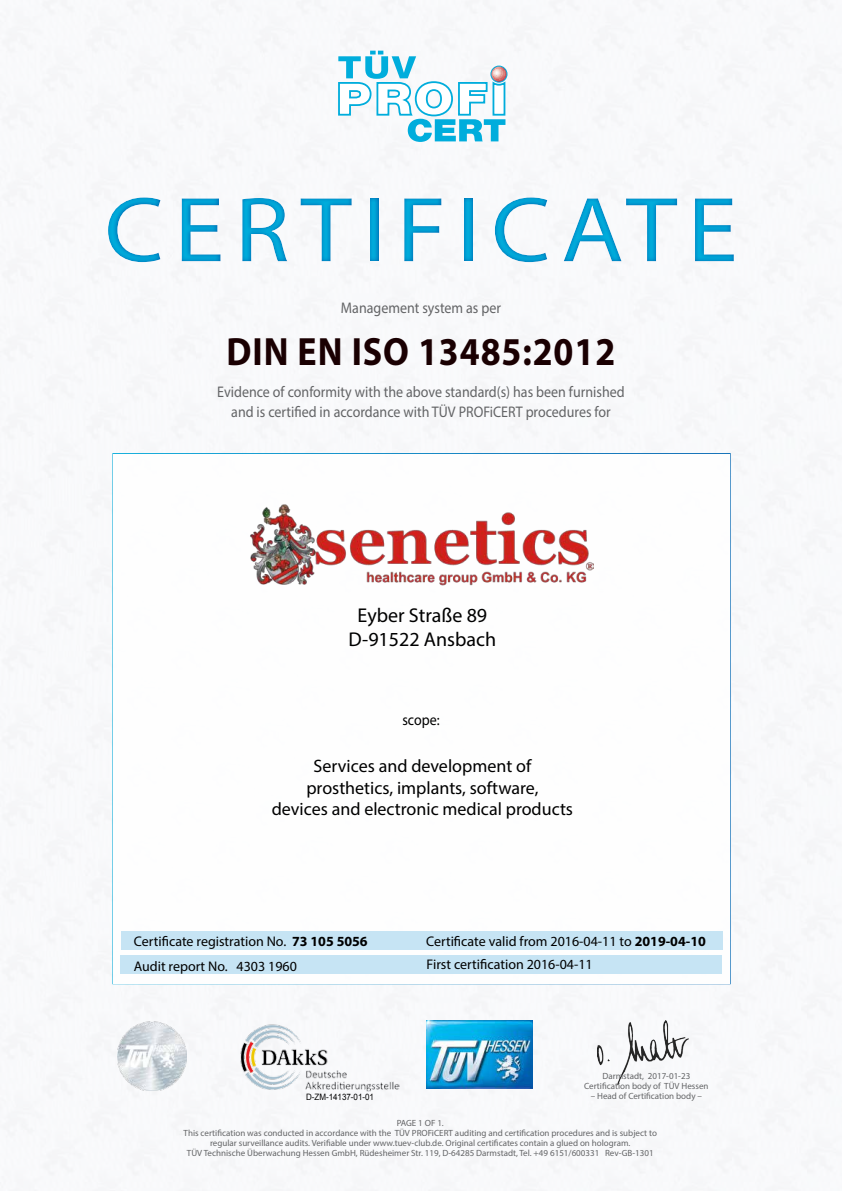
<style>
.page{position:relative;width:842px;height:1191px;background:#fff}
.page>*{position:absolute;margin:0;border:0;box-sizing:border-box;transform-origin:0 0}
.t1{font:93px "Myriad Pro";letter-spacing:.1em;color:#00addc;scale:1.1 1}
.t2{font:700 39.6px "Myriad Pro";letter-spacing:.025em;color:#1a0002;scale:.91 1}
.t3{font:20px/24px "Myriad Pro";color:#000;text-align:center}
.t4{font:18px/21.6px "Myriad Pro";color:#000;text-align:center}
.t5{font:15.4px/20px "Myriad Pro";color:#636466;text-align:center;scale:.91 1}
.t6{font:15.4px "Myriad Pro";color:#000;scale:.91 1}
.t7{font:14px/24.6px "Myriad Pro";color:#000}
.t8{font:9px/10px "Myriad Pro";color:#636466;text-align:center}
.t9{font:8.8px "Arial";color:#000;scale:.91 1}
.s1{font-weight:700}
</style>
<div class="page">
<img style="left:0;top:0;width:839px;height:1191px">
<img style="left:734px;top:566px;width:105px;height:47px">
<svg style="left:338px;top:51px;width:169px;height:91px"></svg>
<img style="left:241px;top:1024px;width:158px;height:67px">
<img style="left:427px;top:1020px;width:106px;height:69px">
<div style="left:112px;top:453px;width:619px;height:531px;background:#fff;border:2px solid #fff"></div>
<div style="left:120px;top:955px;width:602px;height:19px;background:#c0e2f3"></div>
<div style="left:121px;top:931px;width:601px;height:19px;background:#c0e2f3"></div>
<img style="left:731px;top:455px;width:108px;height:40px">
<img style="left:731px;top:793px;width:81px;height:72px">
<img style="left:597px;top:1020px;width:92px;height:64px">
<img style="left:732px;top:670px;width:104px;height:47px">
<div style="left:0;top:172px;width:842px;height:114px;background:#006bb6;opacity:.75"></div>
<img style="left:117px;top:1021px;width:70px;height:69px">
<img style="left:250px;top:504px;width:344px;height:82px">
<h1 class="t1" style="left:104px;top:173px;width:577px">CERTIFICATE</h1>
<h3 class="t5" style="left:341px;top:298px;width:177px">Management system as per</h3>
<h2 class="t2" style="left:227px;top:326px;width:429px">DIN EN ISO 13485:2012</h2>
<h3 class="t5" style="left:217px;top:381px;width:449px">Evidence of conformity with the above standard(s) has been furnished and is certified in accordance with TÜV PROFiCERT procedures for</h3>
<h3 class="t3" style="left:349px;top:603px;width:149px">Eyber Straße 89<br>D-91522 Ansbach</h3>
<h3 class="t6" style="left:402px;top:710px;width:42px">scope:</h3>
<h3 class="t4" style="left:272px;top:755px;width:303px">Services and development of prosthetics, implants, software,<br>devices and electronic medical products</h3>
<h3 class="t7" style="left:134px;top:929px;width:236px">Certificate registration No. <span class="s1">73 105 5056<br></span>Audit report No. 4303 1960</h3>
<h3 class="t7" style="left:426px;top:929px;width:281px">Certificate valid from 2016-04-11 to <span class="s1">2019-04-10</span></h3>
<h3 class="t7" style="left:427px;top:952px;width:168px">First certification 2016-04-11</h3>
<p class="t8" style="left:584px;top:1071px;width:126px">Darmstadt, 2017-01-23<br>Certification body of TÜV Hessen</p>
<p class="t9" style="left:306px;top:1090px;width:76px">D-ZM-14137-01-01</p>
<p class="t8" style="left:591px;top:1091px;width:113px">– Head of Certification body –</p>
<p class="t8" style="left:184px;top:1118px;width:475px">PAGE 1 OF 1.<br>This certification was conducted in accordance with the TÜV PROFiCERT auditing and certification procedures and is subject to regular surveillance audits. Verifiable under www.tuev-club.de. Original certificates contain a glued on hologram.<br>TÜV Technische Überwachung Hessen GmbH, Rüdesheimer Str. 119, D-64285 Darmstadt, Tel. +49 6151/600331 Rev-GB-1301</p>
</div>
